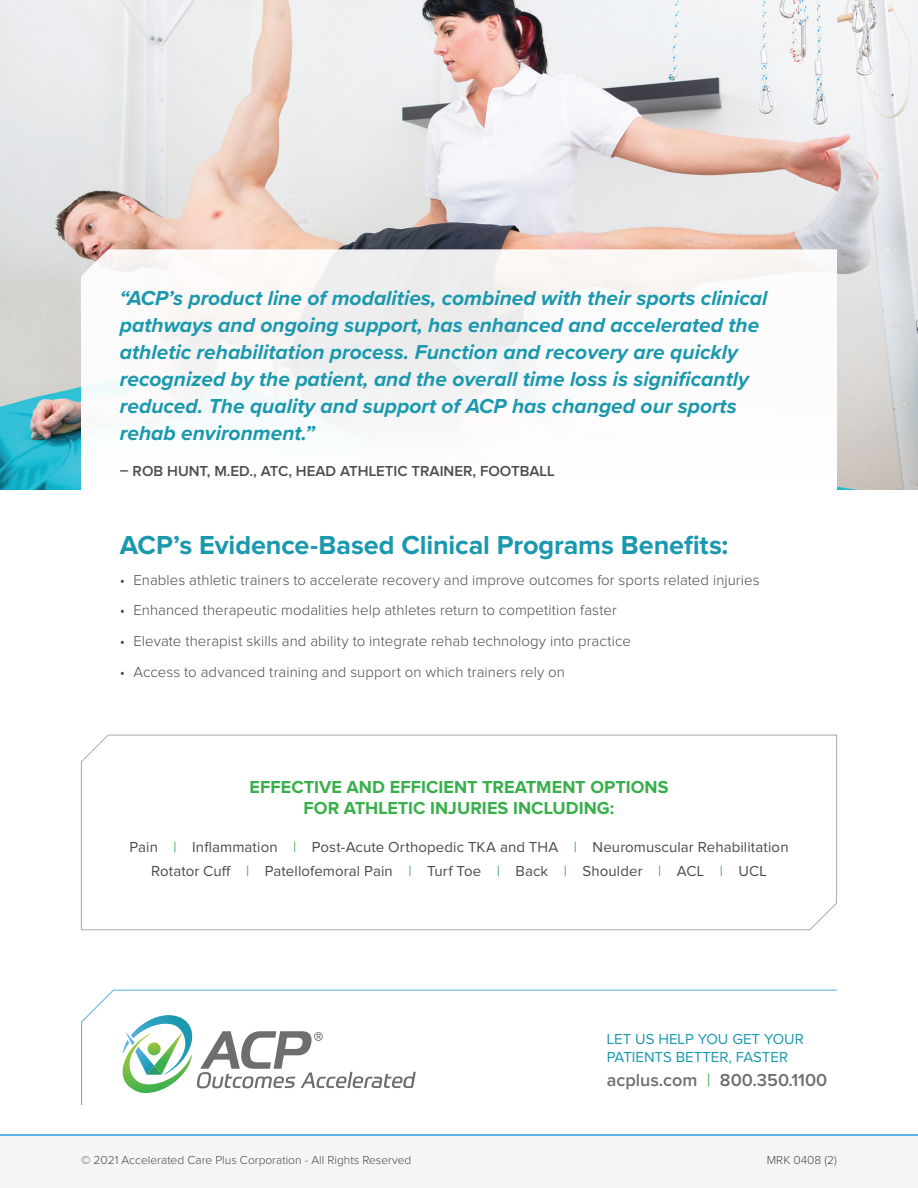
<style>
.page{position:relative;width:918px;height:1188px;background:#fff}
.page>*{position:absolute;margin:0;border:0;box-sizing:border-box;transform-origin:0 0}
.t1{font:700 27px "Proxima Nova";letter-spacing:-.005em;color:#1a98ae}
.t2{font:italic 700 21px/27px "Proxima Nova";color:#1a98ae}
.t3{font:700 18px "Proxima Nova";letter-spacing:.005em;color:#38af4c}
.t4{font:600 18px "Proxima Nova";color:#6d6e70}
.t5{font:300 15px "Proxima Nova";letter-spacing:.005em;color:#4b4c4d}
.t6{font:15px "Proxima Nova";letter-spacing:.005em;color:#4b4c4d}
.t7{font:600 15px "Proxima Nova";color:#4b4c4d}
.t8{font:15px "Proxima Nova";color:#1a98ae}
.t9{font:300 12px "Proxima Nova";color:#4b4c4d}
.s1{color:#38af4c}
.s2{font-weight:400;color:#38af4c}
</style>
<div class="page">
<img style="left:0;top:0;width:918px;height:489px">
<svg style="left:81px;top:734px;width:756px;height:197px"></svg>
<div style="left:0;top:1134px;width:918px;height:54px;background:#f3f6f4"></div>
<hr style="left:0;top:1134px;width:918px;height:1px;background:#61b3e4">
<svg style="left:81px;top:990px;width:756px;height:115px"></svg>
<svg style="left:122px;top:1015px;width:294px;height:78px"></svg>
<svg style="left:81px;top:249px;width:756px;height:240px"></svg>
<p class="t2" style="left:120px;top:284px;width:649px">“ACP’s product line of modalities, combined with their sports clinical pathways and ongoing support, has enhanced and accelerated the athletic rehabilitation process. Function and recovery are quickly recognized by the patient, and the overall time loss is significantly reduced. The quality and support of ACP has changed our sports rehab environment.”</p>
<p class="t7" style="left:120px;top:462px;width:436px">– ROB HUNT, M.ED., ATC, HEAD ATHLETIC TRAINER, FOOTBALL</p>
<p class="t1" style="left:120px;top:530px;width:610px">ACP’s Evidence-Based Clinical Programs Benefits:</p>
<p class="t5" style="left:120px;top:571px;width:641px">• Enables athletic trainers to accelerate recovery and improve outcomes for sports related injuries</p>
<p class="t5" style="left:120px;top:602px;width:498px">• Enhanced therapeutic modalities help athletes return to competition faster</p>
<p class="t5" style="left:120px;top:633px;width:513px">• Elevate therapist skills and ability to integrate rehab technology into practice</p>
<p class="t5" style="left:120px;top:664px;width:447px">• Access to advanced training and support on which trainers rely on</p>
<p class="t3" style="left:249px;top:777px;width:421px">EFFECTIVE AND EFFICIENT TREATMENT OPTIONS</p>
<p class="t3" style="left:304px;top:798px;width:312px">FOR ATHLETIC INJURIES INCLUDING:</p>
<p class="t6" style="left:129px;top:838px;width:661px">Pain <span class="s1">|</span> Inflammation <span class="s1">|</span> Post-Acute Orthopedic TKA and THA <span class="s1">|</span> Neuromuscular Rehabilitation</p>
<p class="t6" style="left:151px;top:862px;width:617px">Rotator Cuff <span class="s1">|</span> Patellofemoral Pain <span class="s1">|</span> Turf Toe <span class="s1">|</span> Back <span class="s1">|</span> Shoulder <span class="s1">|</span> ACL <span class="s1">|</span> UCL</p>
<p class="t8" style="left:607px;top:1030px;width:199px">LET US HELP YOU GET YOUR</p>
<p class="t8" style="left:607px;top:1048px;width:183px">PATIENTS BETTER, FASTER</p>
<p class="t4" style="left:607px;top:1070px;width:222px">acplus.com <span class="s2">|</span> 800.350.1100</p>
<p class="t9" style="left:81px;top:1153px;width:332px">© 2021 Accelerated Care Plus Corporation - All Rights Reserved</p>
<p class="t9" style="left:767px;top:1153px;width:72px">MRK 0408 (2)</p>
</div>
